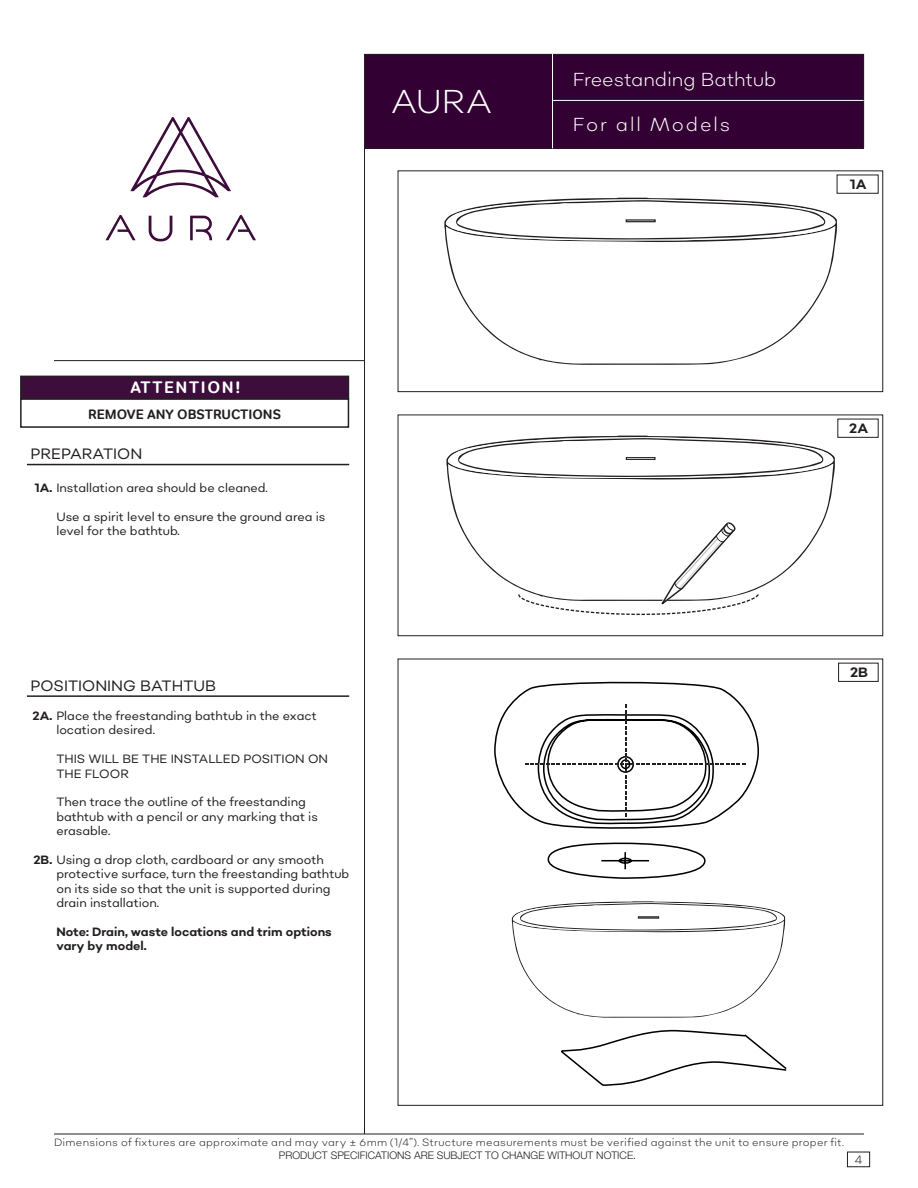
<style>
.page{position:relative;width:918px;height:1188px;background:#fff}
.page>*{position:absolute;margin:0;border:0;box-sizing:border-box;transform-origin:0 0}
.t1{font:300 33px "Sonny Gothic";color:#fff}
.t2{font:300 18.75px "Sonny Gothic";letter-spacing:.01em;color:#fff}
.t3{font:300 18.75px "Sonny Gothic";letter-spacing:.1em;color:#fff}
.t4{font:700 16.5px "Tondo Cyr W00";letter-spacing:.1em;color:#fff}
.t5{font:15px "Sonny Gothic";color:#231f20}
.t6{font:700 13.5px "Tondo Cyr W00";color:#231f20}
.t7{font:700 13.5px "Sonny Gothic";color:#231f20}
.t8{font:12px/14.4px "Sonny Gothic";color:#231f20}
.t9{font:700 12px/14.4px "Sonny Gothic";color:#231f20}
.t10{font:300 12px "Sonny Gothic";color:#231f20}
.t11{font:300 10.5px "Sonny Gothic";letter-spacing:.025em;color:#231f20}
.t12{font:300 10.5px "Helvetica Neue LT Std";color:#231f20}
.s1{font-weight:700}
</style>
<div class="page">
<hr style="left:364px;top:54px;width:1px;height:1080px;background:#231f20">
<svg style="left:149px;top:216px;width:23px;height:25px"></svg>
<svg style="left:190px;top:216px;width:22px;height:24px"></svg>
<svg style="left:105px;top:215px;width:31px;height:25px"></svg>
<svg style="left:226px;top:215px;width:30px;height:25px"></svg>
<svg style="left:130px;top:117px;width:101px;height:80px"></svg>
<hr style="left:54px;top:360px;width:311px;height:1px;background:#231f20">
<hr style="left:54px;top:1134px;width:810px;height:1px;background:#231f20">
<div style="left:364px;top:54px;width:500px;height:94px;background:#303"></div>
<div style="left:364px;top:54px;width:500px;height:94px;border:1px solid #231f20"></div>
<hr style="left:553px;top:100px;width:311px;height:1px;background:#fff">
<hr style="left:552px;top:54px;width:1px;height:94px;background:#fff">
<div style="left:847px;top:1152px;width:23px;height:15px;border:1px solid #231f20"></div>
<svg style="left:445px;top:218px;width:392px;height:147px"></svg>
<svg style="left:444px;top:198px;width:392px;height:42px"></svg>
<div style="left:626px;top:219px;width:30px;height:3px;border:1px solid #231f20"></div>
<div style="left:398px;top:170px;width:485px;height:222px;border:1px solid #231f20"></div>
<svg style="left:447px;top:456px;width:388px;height:132px"></svg>
<svg style="left:446px;top:436px;width:388px;height:42px"></svg>
<div style="left:626px;top:457px;width:30px;height:3px;border:1px solid #231f20"></div>
<svg style="left:518px;top:521px;width:241px;height:94px"></svg>
<div style="left:398px;top:415px;width:485px;height:221px;border:1px solid #231f20"></div>
<svg style="left:494px;top:681px;width:293px;height:405px"></svg>
<svg style="left:525px;top:704px;width:220px;height:112px"></svg>
<div style="left:21px;top:376px;width:327px;height:23px;background:#3d0e3c"></div>
<div style="left:20px;top:376px;width:329px;height:24px;border:2px solid #231f20"></div>
<div style="left:20px;top:398px;width:329px;height:30px;border:2px solid #231f20"></div>
<hr style="left:27px;top:464px;width:322px;height:1px;background:#231f20">
<hr style="left:27px;top:695px;width:322px;height:2px;background:#231f20">
<div style="left:837px;top:175px;width:42px;height:19px;border:1px solid #231f20"></div>
<div style="left:837px;top:419px;width:42px;height:19px;border:1px solid #231f20"></div>
<div style="left:838px;top:663px;width:41px;height:19px;border:1px solid #231f20"></div>
<h1 class="t1" style="left:391px;top:81px;width:102px">AURA</h1>
<p class="t4" style="left:130px;top:377px;width:112px">ATTENTION!</p>
<p class="t6" style="left:88px;top:406px;width:194px">REMOVE ANY OBSTRUCTIONS</p>
<p class="t5" style="left:31px;top:444px;width:113px">PREPARATION</p>
<p class="t8" style="left:35px;top:480px;width:235px"><span class="s1">1A.</span> Installation area should be cleaned.</p>
<p class="t8" style="left:56px;top:509px;width:271px">Use a spirit level to ensure the ground area is level for the bathtub.</p>
<p class="t5" style="left:31px;top:676px;width:187px">POSITIONING BATHTUB</p>
<p class="t8" style="left:56px;top:708px;width:262px;text-indent:-24px"><span class="s1">2A.</span> Place the freestanding bathtub in the exact location desired.</p>
<p class="t8" style="left:56px;top:752px;width:273px">THIS WILL BE THE INSTALLED POSITION ON<br>THE FLOOR</p>
<p class="t8" style="left:56px;top:795px;width:263px">Then trace the outline of the freestanding bathtub with a pencil or any marking that is erasable.</p>
<p class="t8" style="left:56px;top:852px;width:294px;text-indent:-23px"><span class="s1">2B.</span> Using a drop cloth, cardboard or any smooth protective surface, turn the freestanding bathtub on its side so that the unit is supported during drain installation.</p>
<p class="t9" style="left:56px;top:925px;width:277px">Note: Drain, waste locations and trim options vary by model.</p>
<h2 class="t2" style="left:573px;top:67px;width:205px">Freestanding Bathtub</h2>
<h2 class="t3" style="left:573px;top:112px;width:159px">For all Models</h2>
<p class="t7" style="left:850px;top:175px;width:18px">1A</p>
<p class="t7" style="left:849px;top:419px;width:20px">2A</p>
<p class="t7" style="left:850px;top:663px;width:19px">2B</p>
<p class="t11" style="left:54px;top:1135px;width:791px">Dimensions of fixtures are approximate and may vary ± 6mm (1/4”). Structure measurements must be verified against the unit to ensure proper fit.</p>
<p class="t12" style="left:279px;top:1149px;width:359px">PRODUCT SPECIFICATIONS ARE SUBJECT TO CHANGE WITHOUT NOTICE.</p>
<p class="t10" style="left:854px;top:1152px;width:10px">4</p>
</div>
